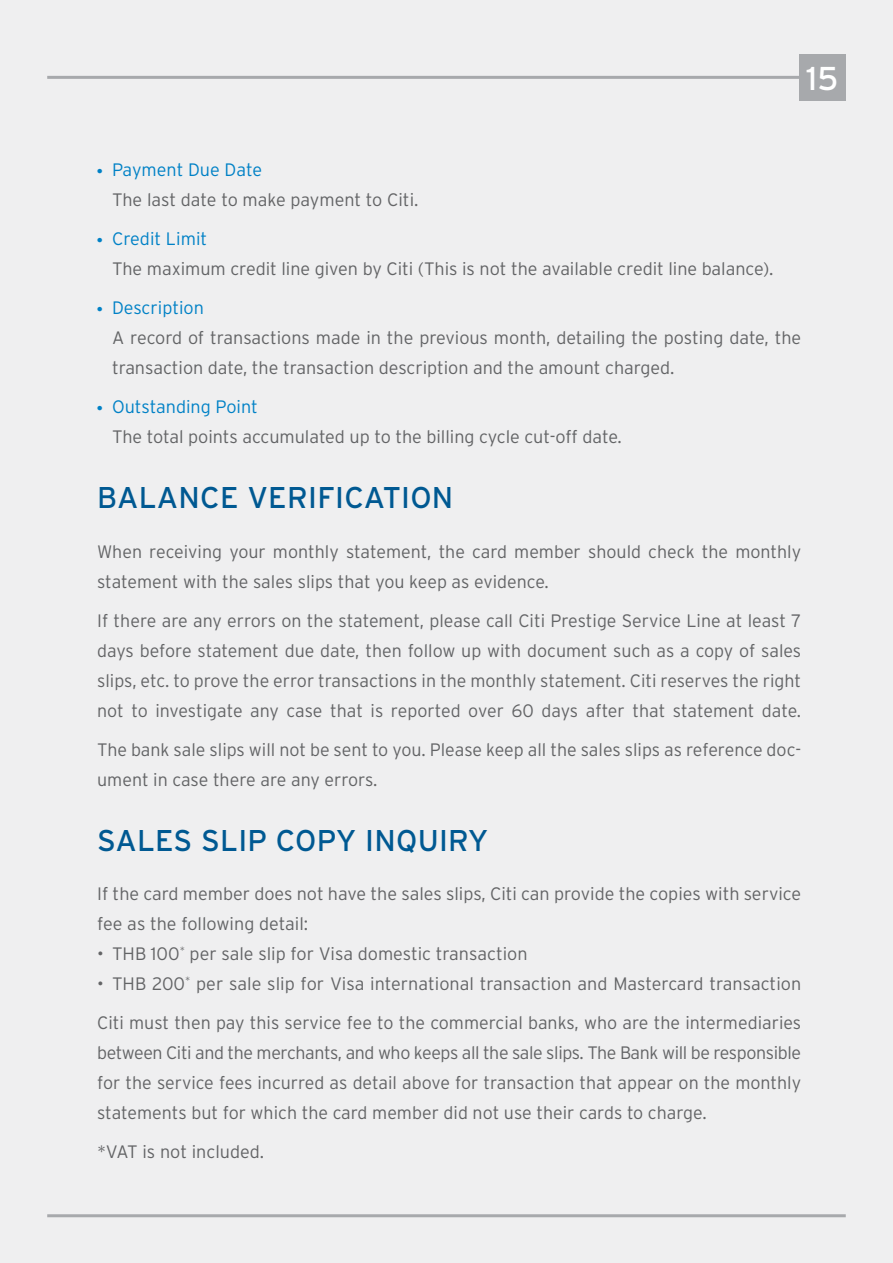
<style>
.page{position:relative;width:893px;height:1263px;background:#efeff0}
.page>*{position:absolute;margin:0;border:0;box-sizing:border-box;transform-origin:0 0}
.t1{font:33px "Interstate";color:#fff}
.t2{font:30px "Interstate";letter-spacing:.01em;color:#005992}
.t3{font:300 18px/30px "Interstate";color:#636466}
.s1{font-family:"PS Lx Kittithada";font-weight:700;font-size:15px;color:#0081c6}
.s2{color:#0081c6}
</style>
<div class="page">
<hr style="left:47px;top:1214px;width:799px;height:3px;background:#a7a9ac">
<hr style="left:47px;top:76px;width:799px;height:3px;background:#a7a9ac">
<div style="left:799px;top:54px;width:47px;height:47px;background:#a7a9ac"></div>
<h1 class="t1" style="left:806px;top:60px;width:34px">15</h1>
<p class="t3" style="left:112px;top:154px;width:308px;text-indent:-15px"><span class="s1">•</span> <span class="s2">Payment Due Date<br></span>The last date to make payment to Citi.</p>
<p class="t3" style="left:112px;top:223px;width:663px;text-indent:-15px"><span class="s1">•</span> <span class="s2">Credit Limit<br></span>The maximum credit line given by Citi (This is not the available credit line balance).</p>
<p class="t3" style="left:112px;top:292px;width:691px;text-indent:-15px"><span class="s1">•</span> <span class="s2">Description<br></span>A record of transactions made in the previous month, detailing the posting date, the transaction date, the transaction description and the amount charged.</p>
<p class="t3" style="left:112px;top:391px;width:511px;text-indent:-15px"><span class="s1">•</span> <span class="s2">Outstanding Point<br></span>The total points accumulated up to the billing cycle cut-off date.</p>
<h2 class="t2" style="left:97px;top:481px;width:358px">BALANCE VERIFICATION</h2>
<p class="t3" style="left:97px;top:536px;width:706px">When receiving your monthly statement, the card member should check the monthly statement with the sales slips that you keep as evidence.</p>
<p class="t3" style="left:97px;top:605px;width:706px;text-align:justify">If there are any errors on the statement, please call Citi Prestige Service Line at least 7 days before statement due date, then follow up with document such as a copy of sales slips, etc. to prove the error transactions in the monthly statement. Citi reserves the right not to investigate any case that is reported over 60 days after that statement date.</p>
<p class="t3" style="left:97px;top:734px;width:705px">The bank sale slips will not be sent to you. Please keep all the sales slips as reference doc&shy;ument in case there are any errors.</p>
<h2 class="t2" style="left:97px;top:823px;width:393px">SALES SLIP COPY INQUIRY</h2>
<p class="t3" style="left:97px;top:878px;width:706px">If the card member does not have the sales slips, Citi can provide the copies with service fee as the following detail:</p>
<p class="t3" style="left:97px;top:938px;width:432px">• THB 100<sup>*</sup> per sale slip for Visa domestic transaction</p>
<p class="t3" style="left:97px;top:964px;width:706px;line-height:39px">• THB 200<sup>*</sup> per sale slip for Visa international transaction and Mastercard transaction<br>Citi must then pay this service fee to the commercial banks, who are the intermediaries</p>
<p class="t3" style="left:97px;top:1037px;width:706px;text-align:justify">between Citi and the merchants, and who keeps all the sale slips. The Bank will be responsible for the service fees incurred as detail above for transaction that appear on the monthly statements but for which the card member did not use their cards to charge.</p>
<p class="t3" style="left:97px;top:1136px;width:169px">*VAT is not included.</p>
</div>
